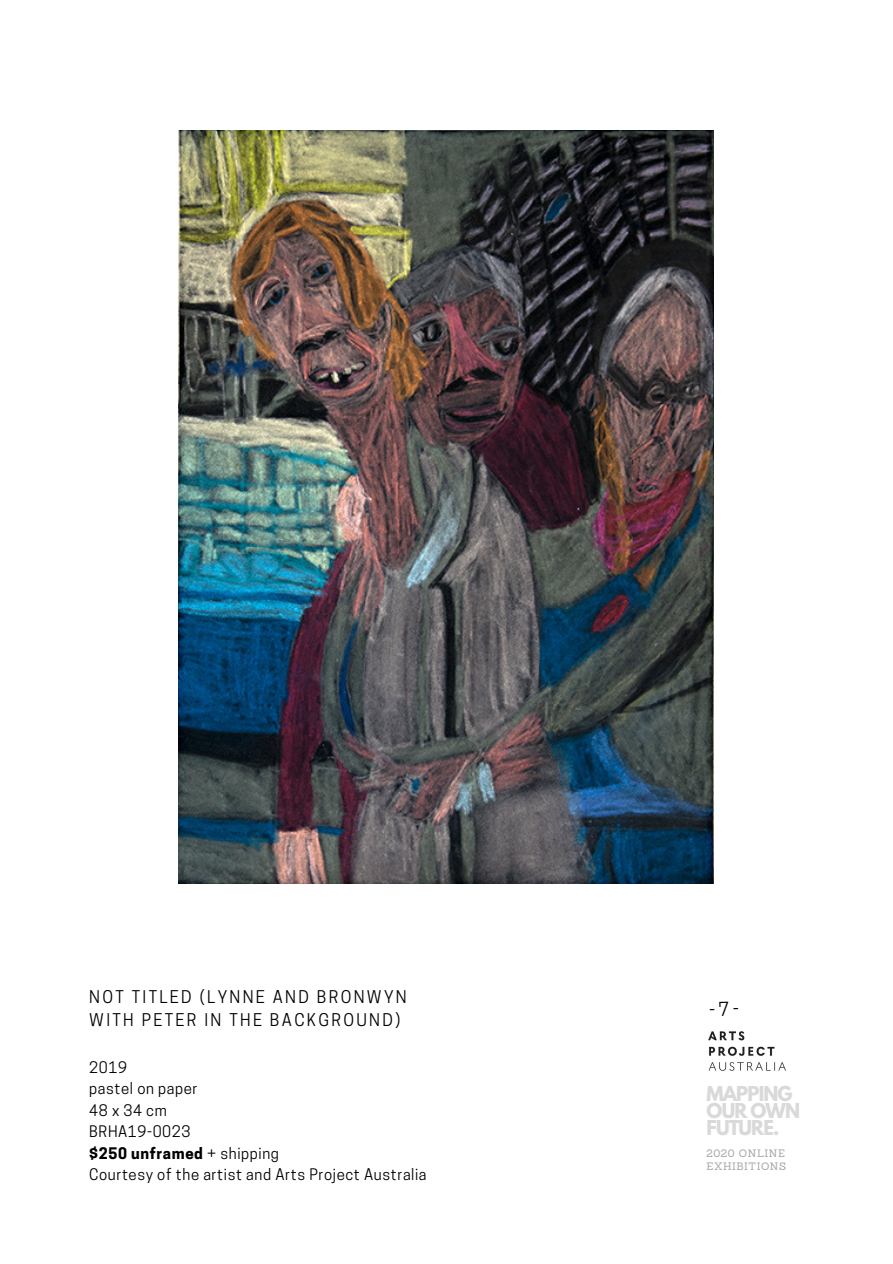
<style>
.page{position:relative;width:893px;height:1264px;background:#fff}
.page>*{position:absolute;margin:0;border:0;box-sizing:border-box;transform-origin:0 0}
.t1{font:700 18.15px/17px "League Spartan";letter-spacing:-.05em;color:#d9d9d9}
.t2{font:16.5px "Cooper Hewitt";letter-spacing:.14em;color:#000}
.t3{font:15px "Cooper Hewitt";letter-spacing:.04em;color:#000}
.t4{font:700 15px "Cooper Hewitt";letter-spacing:.04em;color:#000}
.t5{font:15px "Cooper Hewitt";letter-spacing:.16em;color:#000}
.t6{font:10.5px/13.5px "Sanchez";letter-spacing:.05em;color:#a6a6a6}
.s1{font-weight:400}
</style>
<div class="page">
<img style="left:708px;top:1031px;width:78px;height:40px">
<img style="left:178px;top:131px;width:536px;height:752px">
<p class="t2" style="left:89px;top:990px;width:319px">NOT TITLED (LYNNE AND BRONWYN</p>
<p class="t2" style="left:89px;top:1014px;width:312px">WITH PETER IN THE BACKGROUND)</p>
<p class="t3" style="left:89px;top:1061px;width:39px">2019</p>
<p class="t3" style="left:89px;top:1082px;width:110px">pastel on paper</p>
<p class="t5" style="left:89px;top:1104px;width:79px">48x34cm</p>
<p class="t3" style="left:89px;top:1125px;width:103px">BRHA19-0023</p>
<p class="t4" style="left:89px;top:1147px;width:191px">$250 unframed <span class="s1">+ shipping</span></p>
<p class="t3" style="left:89px;top:1168px;width:339px">Courtesy of the artist and Arts Project Australia</p>
<p class="t1" style="left:706px;top:1087px;width:95px">MAPPING<br>OUR OWN</p>
<p class="t1" style="left:706px;top:1121px;width:74px">FUTURE.</p>
<p class="t6" style="left:706px;top:1146px;width:81px">2020 ONLINE<br>EXHIBITIONS</p>
</div>
